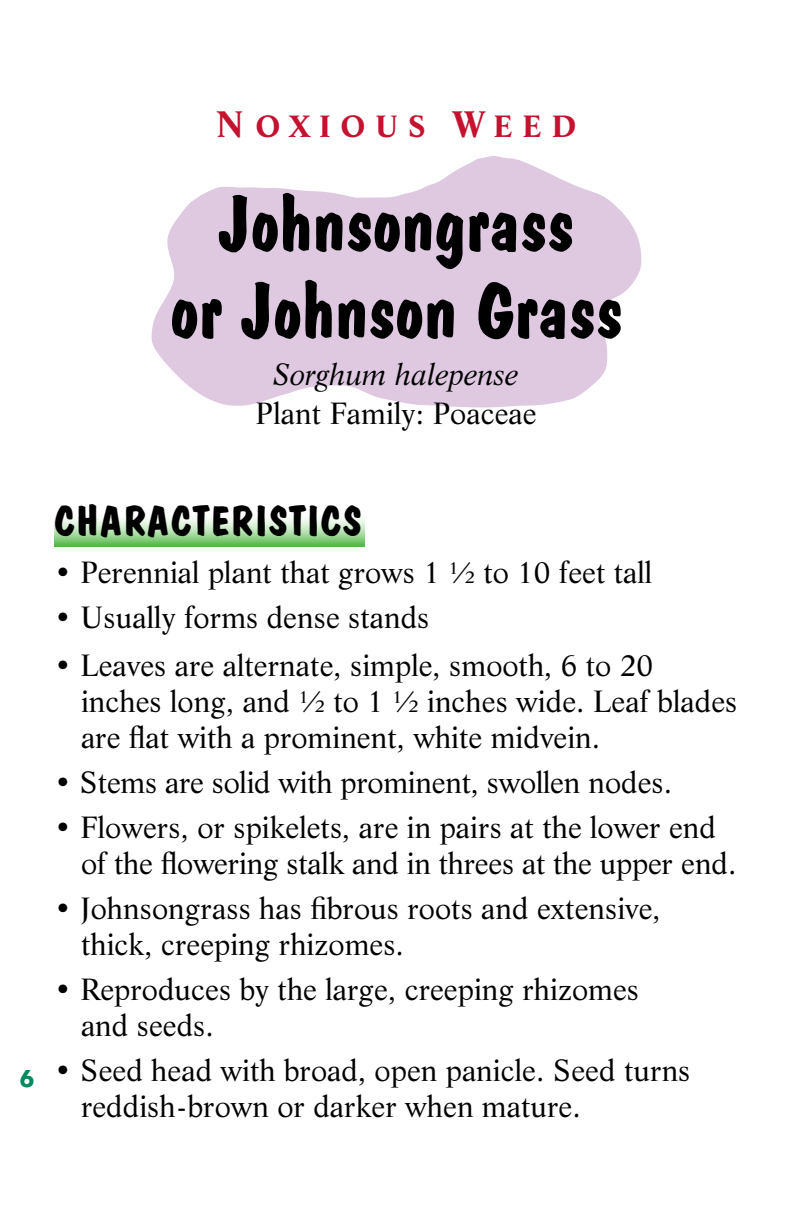
<style>
.page{position:relative;width:792px;height:1224px;background:#fff}
.page>*{position:absolute;margin:0;border:0;box-sizing:border-box;transform-origin:0 0}
.t1{font:78px/87px "Dom Bold BT";color:#000;text-align:center}
.t2{font:42px "Dom Bold BT";letter-spacing:.04em;color:#000}
.t3{font:30px/36px "Life BT";color:#000}
.t4{font:italic 30px "Life BT";color:#000}
.t5{font:700 30px "Life BT";letter-spacing:.31em;color:#c41230}
.t6{font:700 24px "Futura BT";color:#008a5f}
.s1{font-size:36px}
</style>
<div class="page">
<svg style="left:54px;top:518px;width:310px;height:29px;background:#acdda6"></svg>
<svg style="left:151px;top:156px;width:491px;height:251px;fill:#dec9e1"></svg>
<p class="t5" style="left:216px;top:105px;width:362px"><span class="s1">N</span>OXIOUS <span class="s1">W</span>EED</p>
<h1 class="t1" style="left:170px;top:180px;width:454px">Johnsongrass<br>or Johnson Grass</h1>
<p class="t4" style="left:273px;top:354px;width:247px">Sorghum halepense</p>
<p class="t3" style="left:255px;top:394px;width:283px">Plant Family: Poaceae</p>
<p class="t6" style="left:20px;top:1064px;width:16px">6</p>
<h2 class="t2" style="left:54px;top:495px;width:309px">CHARACTERISTICS</h2>
<p class="t3" style="left:54px;top:553px;width:600px">• Perennial plant that grows 1 ½ to 10 feet tall</p>
<p class="t3" style="left:54px;top:598px;width:377px">• Usually forms dense stands</p>
<p class="t3" style="left:81px;top:646px;width:658px;text-indent:-27px">• Leaves are alternate, simple, smooth, 6 to 20 inches long, and ½ to 1 ½ inches wide. Leaf blades are flat with a prominent, white midvein.</p>
<p class="t3" style="left:54px;top:763px;width:620px">• Stems are solid with prominent, swollen nodes.</p>
<p class="t3" style="left:81px;top:808px;width:657px;text-indent:-27px">• Flowers, or spikelets, are in pairs at the lower end of the flowering stalk and in threes at the upper end.</p>
<p class="t3" style="left:81px;top:889px;width:581px;text-indent:-27px">• Johnsongrass has fibrous roots and extensive, thick, creeping rhizomes.</p>
<p class="t3" style="left:81px;top:970px;width:560px;text-indent:-27px">• Reproduces by the large, creeping rhizomes and seeds.</p>
<p class="t3" style="left:81px;top:1051px;width:611px;text-indent:-27px">• Seed head with broad, open panicle. Seed turns reddish-brown or darker when mature.</p>
</div>
